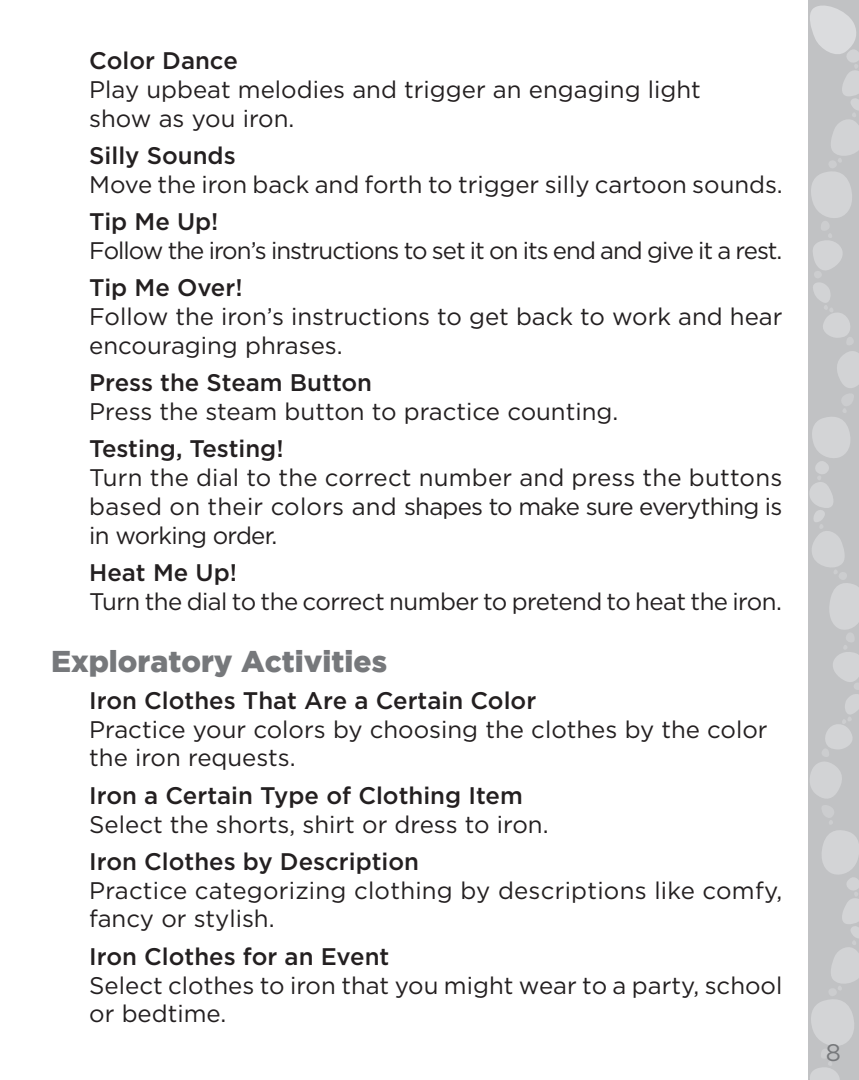
<style>
.page{position:relative;width:859px;height:1080px;background:#fff}
.page>*{position:absolute;margin:0;border:0;box-sizing:border-box;transform-origin:0 0}
.t1{font:900 30px "Gotham";color:#76787b}
.t2{font:24px/28.8px "Gotham HTF";color:#231f20}
.t3{font:500 24px "Gotham HTF";color:#231f20}
.t4{font:24px "Gotham HTF";letter-spacing:-.04em;color:#231f20}
.t5{font:24px "Gotham HTF";letter-spacing:-.02em;color:#231f20}
.t6{font:24px "Gotham HTF";color:#76787b}
</style>
<div class="page">
<svg style="left:808px;top:0;width:51px;height:1080px;background:#c7c8ca"></svg>
<p class="t3" style="left:89px;top:47px;width:150px">Color Dance</p>
<p class="t2" style="left:89px;top:75px;width:613px">Play upbeat melodies and trigger an engaging light show as you iron.</p>
<p class="t3" style="left:89px;top:142px;width:148px">Silly Sounds</p>
<p class="t2" style="left:89px;top:170px;width:695px">Move the iron back and forth to trigger silly cartoon sounds.</p>
<p class="t3" style="left:89px;top:208px;width:131px">Tip Me Up!</p>
<p class="t4" style="left:89px;top:237px;width:695px">Follow the iron’s instructions to set it on its end and give it a rest.</p>
<p class="t3" style="left:89px;top:274px;width:155px">Tip Me Over!</p>
<p class="t2" style="left:89px;top:302px;width:695px">Follow the iron’s instructions to get back to work and hear encouraging phrases.</p>
<p class="t3" style="left:89px;top:369px;width:284px">Press the Steam Button</p>
<p class="t2" style="left:89px;top:397px;width:531px">Press the steam button to practice counting.</p>
<p class="t3" style="left:89px;top:435px;width:196px">Testing, Testing!</p>
<p class="t2" style="left:89px;top:463px;width:695px;text-align:justify">Turn the dial to the correct number and press the buttons based on their colors and shapes to make sure everything is in working order.</p>
<p class="t3" style="left:89px;top:559px;width:149px">Heat Me Up!</p>
<p class="t5" style="left:89px;top:588px;width:694px">Turn the dial to the correct number to pretend to heat the iron.</p>
<p class="t1" style="left:51px;top:644px;width:338px">Exploratory Activities</p>
<p class="t3" style="left:89px;top:687px;width:448px">Iron Clothes That Are a Certain Color</p>
<p class="t2" style="left:89px;top:714px;width:680px">Practice your colors by choosing the clothes by the color the iron requests.</p>
<p class="t3" style="left:89px;top:782px;width:435px">Iron a Certain Type of Clothing Item</p>
<p class="t2" style="left:89px;top:809px;width:461px">Select the shorts, shirt or dress to iron.</p>
<p class="t3" style="left:89px;top:848px;width:331px">Iron Clothes by Description</p>
<p class="t2" style="left:89px;top:875px;width:695px">Practice categorizing clothing by descriptions like comfy, fancy or stylish.</p>
<p class="t3" style="left:89px;top:943px;width:302px">Iron Clothes for an Event</p>
<p class="t2" style="left:89px;top:970px;width:695px">Select clothes to iron that you might wear to a party, school or bedtime.</p>
<p class="t6" style="left:826px;top:1039px;width:17px">8</p>
</div>
